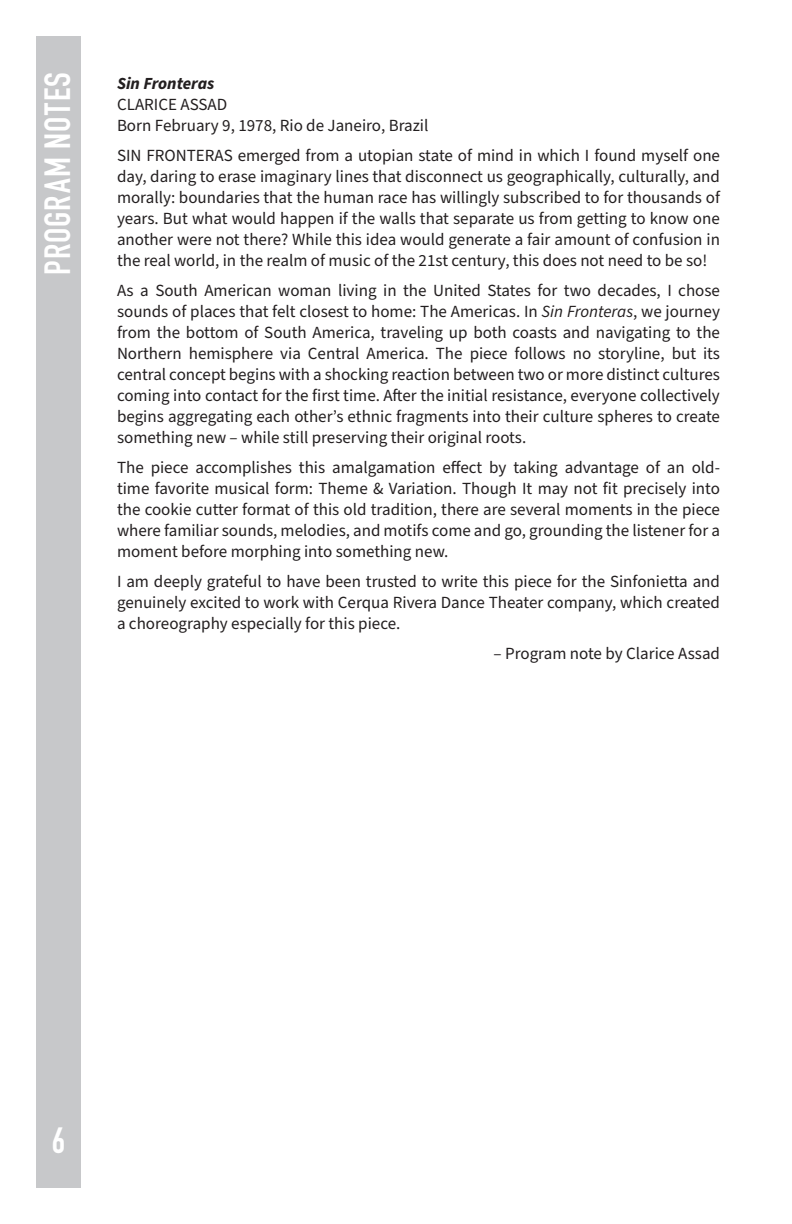
<style>
.page{position:relative;width:792px;height:1224px;background:#fff}
.page>*{position:absolute;margin:0;border:0;box-sizing:border-box;transform-origin:0 0}
.Headings{font:700 36px "DIN Condensed";letter-spacing:.035em;color:#fff}
.t1{font:17px/21px "Source Sans Pro";color:#231f20;text-align:justify}
.t2{font:italic 700 17px "Source Sans Pro";color:#231f20}
.s1{font-style:italic}
</style>
<div class="page">
<div style="left:36px;top:36px;width:45px;height:1152px;background:#c7c8ca"></div>
<p class="Headings" style="left:33px;top:275px;width:204px;rotate:-90deg">PROGRAM NOTES</p>
<p class="t2" style="left:117px;top:72px;width:99px">Sin Fronteras</p>
<p class="t1" style="left:117px;top:95px;width:112px">CLARICE ASSAD</p>
<p class="t1" style="left:117px;top:116px;width:313px">Born February 9, 1978, Rio de Janeiro, Brazil</p>
<p class="t1" style="left:117px;top:146px;width:605px">SIN FRONTERAS emerged from a utopian state of mind in which I found myself one day, daring to erase imaginary lines that disconnect us geographically, culturally, and morally: boundaries that the human race has willingly subscribed to for thousands of years. But what would happen if the walls that separate us from getting to know one another were not there? While this idea would generate a fair amount of confusion in the real world, in the realm of music of the 21st century, this does not need to be so!</p>
<p class="t1" style="left:117px;top:281px;width:605px">As a South American woman living in the United States for two decades, I chose sounds of places that felt closest to home: The Americas. In <span class="s1">Sin Fronteras</span>, we journey from the bottom of South America, traveling up both coasts and navigating to the Northern hemisphere via Central America. The piece follows no storyline, but its central concept begins with a shocking reaction between two or more distinct cultures coming into contact for the first time. After the initial resistance, everyone collectively begins aggregating each other’s ethnic fragments into their culture spheres to create something new – while still preserving their original roots.</p>
<p class="t1" style="left:117px;top:458px;width:605px">The piece accomplishes this amalgamation effect by taking advantage of an old&shy;time favorite musical form: Theme &amp; Variation. Though It may not fit precisely into the cookie cutter format of this old tradition, there are several moments in the piece where familiar sounds, melodies, and motifs come and go, grounding the listener for a moment before morphing into something new.</p>
<p class="t1" style="left:117px;top:572px;width:605px">I am deeply grateful to have been trusted to write this piece for the Sinfonietta and genuinely excited to work with Cerqua Rivera Dance Theater company, which created a choreography especially for this piece.</p>
<p class="t1" style="left:494px;top:644px;width:228px">– Program note by Clarice Assad</p>
<h1 class="Headings" style="left:52px;top:1116px;width:15px">6</h1>
</div>
